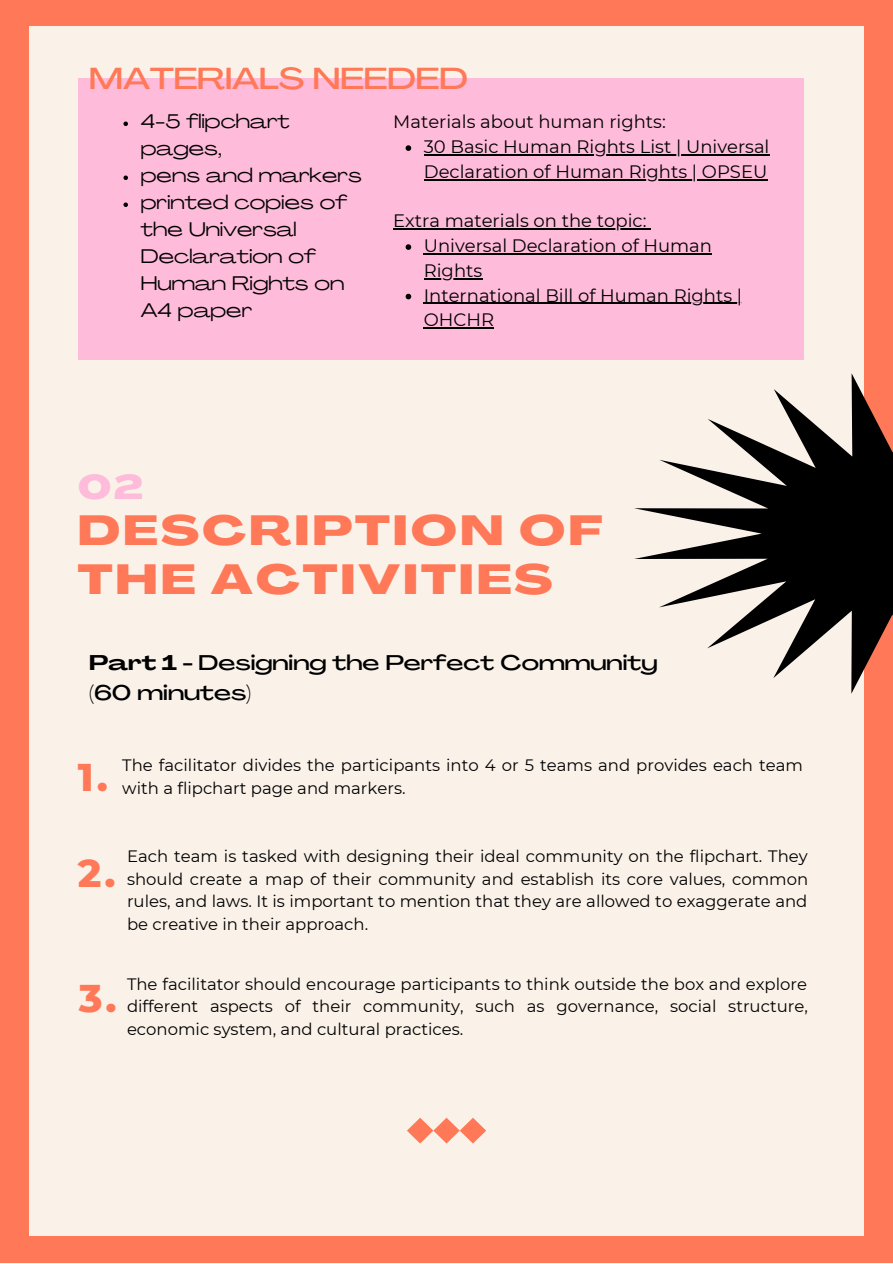
<style>
.page{position:relative;width:893px;height:1264px;background:#fff}
.page>*{position:absolute;margin:0;border:0;box-sizing:border-box;transform-origin:0 0}
.t1{font:800 41.4px/48.3px "Agrandir Grand";letter-spacing:.07em;color:#ff7958}
.t2{font:800 39.45px "Montserrat";color:#ff7958}
.t3{font:800 33.9px "Agrandir Grand";color:#ffbbda}
.t4{font:500 30px "Agrandir Grand";color:#ff7958}
.t5{font:500 21px/29.2px "Agrandir Grand";color:#000001}
.t6{font:19.5px/27px "Agrandir Grand";color:#000001}
.t7{font:18px/24.8px "Montserrat";color:#000001}
.t8{font:16.5px/22.5px "Montserrat";color:#000001;text-align:justify}
.s1{font-weight:700}
</style>
<div class="page">
<div style="left:0;top:0;width:892px;height:1262px;background:#ff7958"></div>
<div style="left:29px;top:26px;width:834px;height:1209px;background:#faf2e9"></div>
<svg style="left:634px;top:373px;width:258px;height:320px"></svg>
<div style="left:78px;top:79px;width:725px;height:281px;background:#ffbbda"></div>
<svg style="left:123px;top:121px;width:5px;height:5px"></svg>
<svg style="left:123px;top:175px;width:5px;height:5px"></svg>
<svg style="left:123px;top:202px;width:5px;height:5px"></svg>
<svg style="left:405px;top:145px;width:6px;height:6px"></svg>
<hr style="left:424px;top:154px;width:345px;height:1px;background:#000001">
<hr style="left:424px;top:179px;width:343px;height:1px;background:#000001">
<svg style="left:405px;top:244px;width:6px;height:6px"></svg>
<hr style="left:424px;top:253px;width:288px;height:1px;background:#000001">
<hr style="left:424px;top:278px;width:58px;height:1px;background:#000001">
<svg style="left:405px;top:294px;width:6px;height:5px"></svg>
<hr style="left:424px;top:303px;width:318px;height:1px;background:#000001">
<hr style="left:424px;top:327px;width:70px;height:1px;background:#000001">
<hr style="left:393px;top:228px;width:253px;height:2px;background:#000001">
<svg style="left:407px;top:1117px;width:79px;height:26px"></svg>
<p class="t4" style="left:89px;top:66px;width:380px">MATERIALS NEEDED</p>
<p class="t6" style="left:141px;top:110px;width:150px">4-5 flipchart pages,</p>
<p class="t6" style="left:141px;top:164px;width:222px">pens and markers</p>
<p class="t6" style="left:141px;top:191px;width:208px">printed copies of the Universal<br>Declaration of<br>Human Rights on<br>A4 paper</p>
<p class="t7" style="left:393px;top:110px;width:274px">Materials about human rights:</p>
<p class="t7" style="left:424px;top:134px;width:347px">30 Basic Human Rights List | Universal<br>Declaration of Human Rights | OPSEU</p>
<p class="t7" style="left:393px;top:208px;width:255px">Extra materials on the topic:</p>
<p class="t7" style="left:424px;top:233px;width:290px">Universal Declaration of Human<br>Rights</p>
<p class="t7" style="left:424px;top:283px;width:320px">International Bill of Human Rights |<br>OHCHR</p>
<p class="t3" style="left:78px;top:473px;width:67px">02</p>
<p class="t1" style="left:78px;top:510px;width:526px">DESCRIPTION OF<br>THE ACTIVITIES</p>
<p class="t5" style="left:89px;top:650px;width:569px"><span class="s1">Part 1 -</span> Designing the Perfect Community (60 minutes)</p>
<p class="t2" style="left:78px;top:752px;width:32px">1.</p>
<p class="t8" style="left:122px;top:754px;width:682px">The facilitator divides the participants into 4 or 5 teams and provides each team with a flipchart page and markers.</p>
<p class="t2" style="left:78px;top:848px;width:39px">2.</p>
<p class="t8" style="left:127px;top:845px;width:682px">Each team is tasked with designing their ideal community on the flipchart. They should create a map of their community and establish its core values, common rules, and laws. It is important to mention that they are allowed to exaggerate and be creative in their approach.</p>
<p class="t2" style="left:79px;top:973px;width:40px">3.</p>
<p class="t8" style="left:127px;top:972px;width:682px">The facilitator should encourage participants to think outside the box and explore different aspects of their community, such as governance, social structure, economic system, and cultural practices.</p>
</div>
